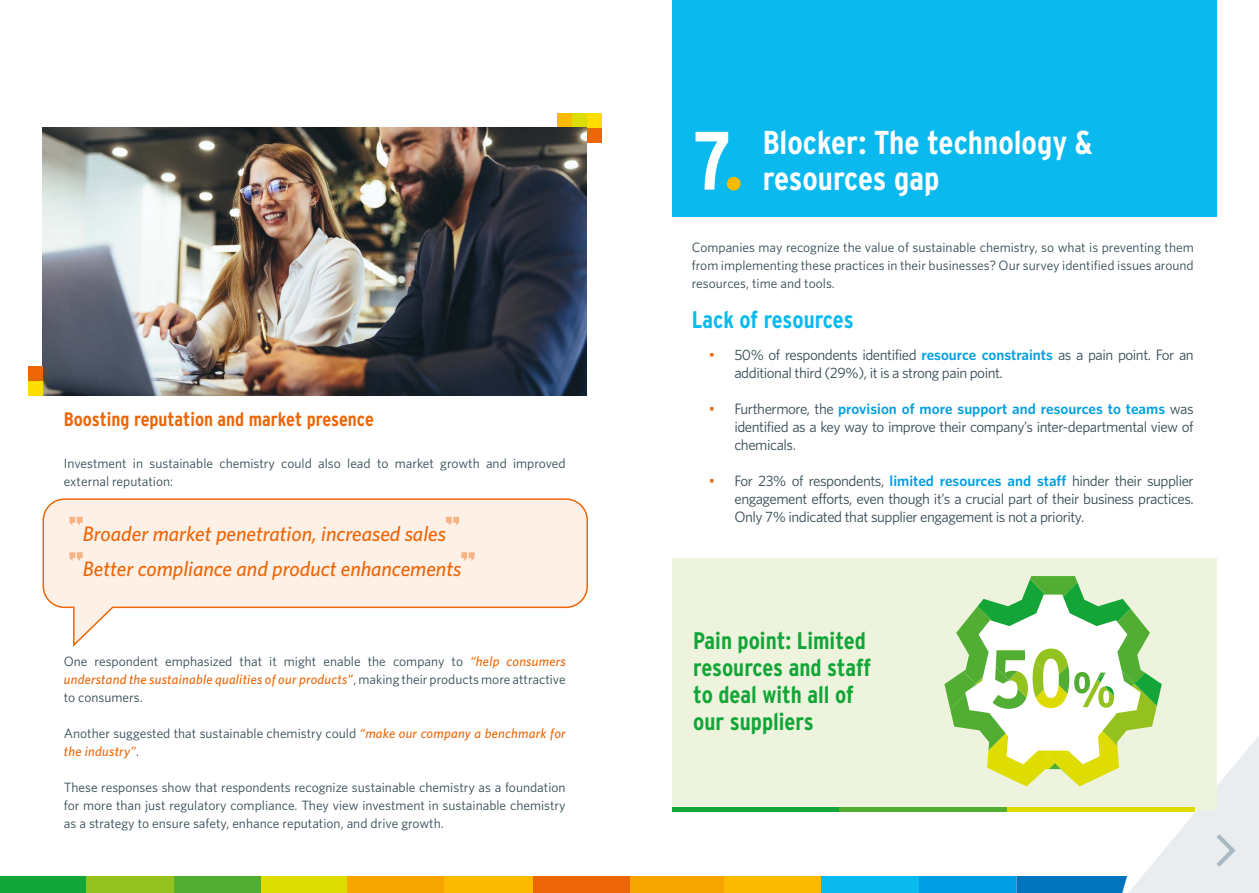
<style>
.page{position:relative;width:1259px;height:893px;background:#fff}
.page>*{position:absolute;margin:0;border:0;box-sizing:border-box;transform-origin:0 0}
.t1{font:700 82.5px "Interstate Condensed";color:#fff}
.t2{font:700 33px/36px "Interstate Condensed";color:#fff}
.t3{font:700 24px/27px "Interstate Condensed";color:#12a537}
.t4{font:700 24px "Interstate Condensed";letter-spacing:-.005em;color:#0abaee}
.t5{font:italic 500 21px/35.5px "Whitney";color:#ec6607}
.t6{font:700 19.5px "Interstate Condensed";color:#ec6607}
.t7{font:15px/18px "Whitney";letter-spacing:-.03em;color:#354b54;text-align:justify}
.t8{font:13.5px/18px "Whitney";color:#354b54;text-align:justify}
.s1{font-weight:500;font-style:italic;color:#ec6607}
.s2{color:#fbba00}
.s3{color:#ec6607}
.s4{font-weight:600;color:#009ee3}
</style>
<div class="page">
<div style="left:918px;top:876px;width:98px;height:17px;background:#009ee3"></div>
<div style="left:723px;top:876px;width:98px;height:17px;background:#fbba00"></div>
<div style="left:629px;top:876px;width:95px;height:17px;background:#f7a600"></div>
<div style="left:821px;top:876px;width:98px;height:17px;background:#0abaee"></div>
<div style="left:0;top:876px;width:87px;height:17px;background:#12a537"></div>
<div style="left:442px;top:876px;width:92px;height:17px;background:#fbba00"></div>
<div style="left:174px;top:876px;width:87px;height:17px;background:#51ae32"></div>
<div style="left:533px;top:876px;width:96px;height:17px;background:#ec6607"></div>
<div style="left:87px;top:876px;width:87px;height:17px;background:#95c11f"></div>
<div style="left:261px;top:876px;width:87px;height:17px;background:#dddc00"></div>
<div style="left:348px;top:876px;width:96px;height:17px;background:#f7a600"></div>
<div style="left:672px;top:558px;width:544px;height:252px;background:#edf3dc"></div>
<div style="left:672px;top:0;width:544px;height:216px;background:#0abaee"></div>
<svg style="left:42px;top:498px;width:546px;height:149px"></svg>
<div style="left:557px;top:113px;width:15px;height:15px;background:#fbba00"></div>
<div style="left:587px;top:128px;width:15px;height:14px;background:#ec6607"></div>
<div style="left:572px;top:113px;width:15px;height:15px;background:#dddc00"></div>
<div style="left:587px;top:113px;width:15px;height:15px;background:#fd0"></div>
<img style="left:43px;top:128px;width:544px;height:267px">
<div style="left:28px;top:366px;width:15px;height:15px;background:#ec6607"></div>
<div style="left:28px;top:381px;width:15px;height:14px;background:#fd0"></div>
<div style="left:672px;top:807px;width:167px;height:5px;background:#12a537"></div>
<div style="left:839px;top:807px;width:168px;height:5px;background:#51ae32"></div>
<svg style="left:944px;top:576px;width:315px;height:317px"></svg>
<h3 class="t6" style="left:64px;top:408px;width:312px">Boosting reputation and market presence</h3>
<p class="t8" style="left:64px;top:454px;width:503px">Investment in sustainable chemistry could also lead to market growth and improved external reputation:</p>
<h3 class="t5" style="left:83px;top:515px;width:380px">Broader market penetration, increased sales<br>Better compliance and product enhancements</h3>
<p class="t8" style="left:64px;top:652px;width:503px">One respondent emphasized that it might enable the company to <span class="s1">“help consumers understand the sustainable qualities of our products”</span>, making their products more attractive to consumers.</p>
<p class="t8" style="left:64px;top:724px;width:503px">Another suggested that sustainable chemistry could <span class="s1">“make our company a benchmark for the industry”</span>.</p>
<p class="t8" style="left:64px;top:778px;width:503px">These responses show that respondents recognize sustainable chemistry as a foundation for more than just regulatory compliance. They view investment in sustainable chemistry as a strategy to ensure safety, enhance reputation, and drive growth.</p>
<h1 class="t1" style="left:693px;top:115px;width:52px">7<span class="s2">.</span></h1>
<h2 class="t2" style="left:763px;top:124px;width:331px">Blocker: The technology &amp; resources gap</h2>
<p class="t8" style="left:692px;top:238px;width:503px">Companies may recognize the value of sustainable chemistry, so what is preventing them from implementing these practices in their businesses? Our survey identified issues around resources, time and tools.</p>
<h3 class="t4" style="left:692px;top:306px;width:163px">Lack of resources</h3>
<p class="t7" style="left:734px;top:345px;width:461px;text-indent:-26px"><span class="s3">•</span> 50% of respondents identified <span class="s4">resource constraints</span> as a pain point. For an additional third (29%), it is a strong pain point.</p>
<p class="t7" style="left:734px;top:399px;width:461px;text-indent:-26px"><span class="s3">•</span> Furthermore, the <span class="s4">provision of more support and resources to teams</span> was identified as a key way to improve their company’s inter-departmental view of chemicals.</p>
<p class="t7" style="left:734px;top:471px;width:461px;text-indent:-26px"><span class="s3">•</span> For 23% of respondents, <span class="s4">limited resources and staff</span> hinder their supplier engagement efforts, even though it’s a crucial part of their business practices.<br>Only 7% indicated that supplier engagement is not a priority.</p>
<h3 class="t3" style="left:693px;top:626px;width:179px">Pain point: Limited resources and staff to deal with all of our suppliers</h3>
</div>
